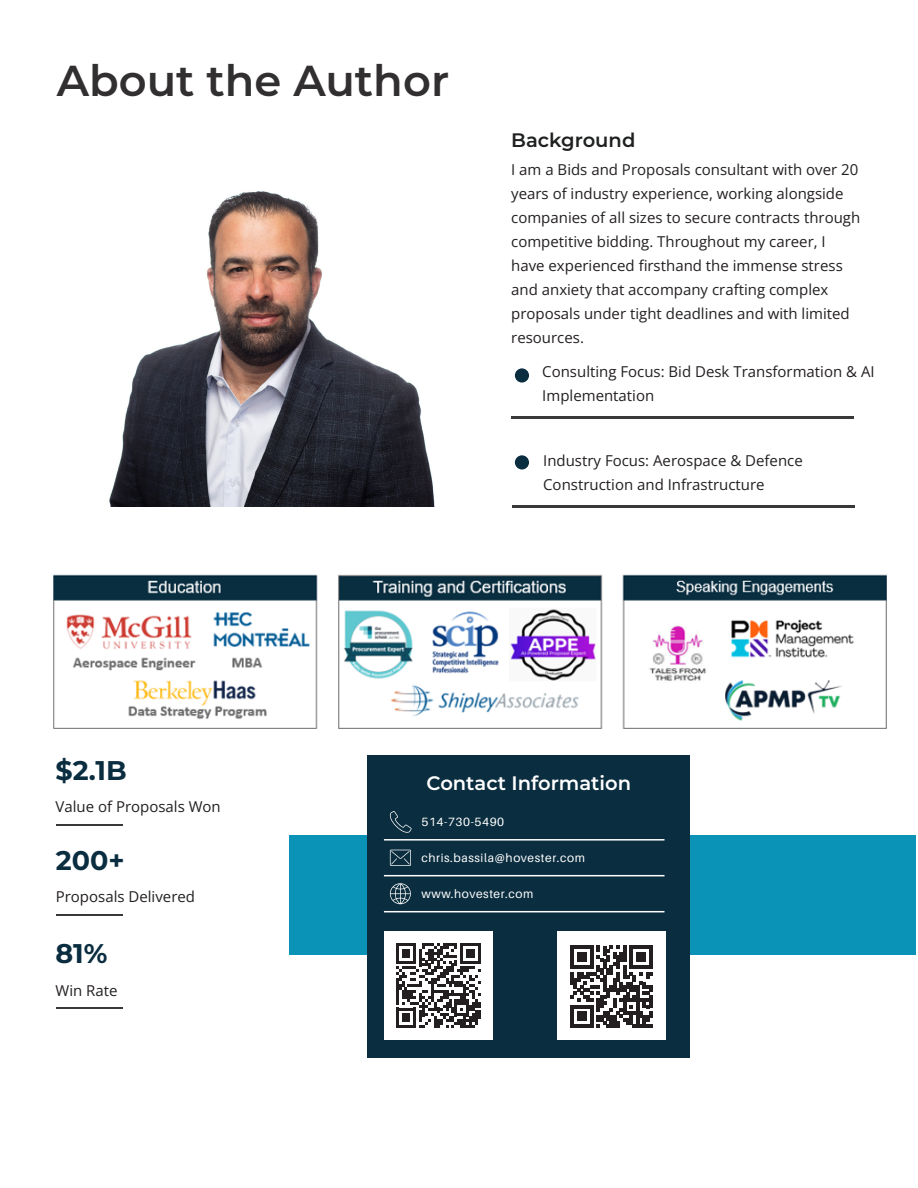
<style>
.page{position:relative;width:918px;height:1188px;background:#fff}
.page>*{position:absolute;margin:0;border:0;box-sizing:border-box;transform-origin:0 0}
.t1{font:600 43.2px "Montserrat";color:#312f30}
.t2{font:700 27px "Montserrat";color:#0a2d3f}
.t3{font:600 19.5px "Montserrat";color:#fff}
.t4{font:600 19.5px "Montserrat";color:#1f2020}
.Body_Text{font:300 15px/24px "Open Sans";color:#231f20}
.t5{font:12px "Aileron";letter-spacing:.05em;color:#fff}
</style>
<div class="page">
<img style="left:109px;top:191px;width:326px;height:316px">
<hr style="left:511px;top:416px;width:343px;height:3px;background:#373837">
<hr style="left:512px;top:505px;width:342px;height:2px;background:#373837">
<div style="left:515px;top:368px;width:14px;height:15px;background:#0a2d3f;border-radius:50%"></div>
<div style="left:515px;top:455px;width:14px;height:15px;background:#0a2d3f;border-radius:50%"></div>
<img style="left:53px;top:574px;width:834px;height:155px">
<hr style="left:56px;top:825px;width:67px;height:1px;background:#373837">
<hr style="left:56px;top:915px;width:67px;height:1px;background:#373837">
<hr style="left:56px;top:1008px;width:67px;height:1px;background:#373837">
<div style="left:290px;top:835px;width:626px;height:120px;background:#0a93b7"></div>
<div style="left:367px;top:755px;width:323px;height:303px;background:#0a2d3f"></div>
<svg style="left:389px;top:811px;width:23px;height:22px"></svg>
<svg style="left:390px;top:850px;width:21px;height:16px"></svg>
<svg style="left:390px;top:883px;width:21px;height:21px"></svg>
<hr style="left:384px;top:839px;width:280px;height:2px;background:#fff">
<hr style="left:384px;top:875px;width:280px;height:1px;background:#fff">
<hr style="left:384px;top:911px;width:280px;height:1px;background:#fff">
<div style="left:384px;top:931px;width:109px;height:109px;background:#fff"></div>
<svg style="left:396px;top:943px;width:85px;height:85px"></svg>
<div style="left:557px;top:931px;width:109px;height:109px;background:#fff"></div>
<svg style="left:570px;top:946px;width:83px;height:82px"></svg>
<p class="t1" style="left:57px;top:50px;width:394px">About the Author</p>
<p class="t4" style="left:511px;top:126px;width:126px">Background</p>
<p class="Body_Text" style="left:511px;top:158px;width:351px">I am a Bids and Proposals consultant with over 20 years of industry experience, working alongside companies of all sizes to secure contracts through competitive bidding. Throughout my career, I have experienced firsthand the immense stress and anxiety that accompany crafting complex proposals under tight deadlines and with limited resources.</p>
<p class="Body_Text" style="left:542px;top:359px;width:334px">Consulting Focus: Bid Desk Transformation &amp; AI<br>Implementation</p>
<p class="Body_Text" style="left:543px;top:448px;width:261px">Industry Focus: Aerospace &amp; Defence<br>Construction and Infrastructure</p>
<p class="t2" style="left:56px;top:751px;width:73px">$2.1B</p>
<p class="Body_Text" style="left:56px;top:795px;width:167px">Value of Proposals Won</p>
<p class="t2" style="left:56px;top:841px;width:70px">200+</p>
<p class="Body_Text" style="left:56px;top:885px;width:141px">Proposals Delivered</p>
<p class="t2" style="left:56px;top:934px;width:54px">81%</p>
<p class="Body_Text" style="left:56px;top:978px;width:64px">Win Rate</p>
<p class="t3" style="left:427px;top:769px;width:206px">Contact Information</p>
<p class="t5" style="left:421px;top:816px;width:84px">514-730-5490</p>
<p class="t5" style="left:421px;top:852px;width:165px">chris.bassila@hovester.com</p>
<p class="t5" style="left:421px;top:888px;width:113px">www.hovester.com</p>
</div>
